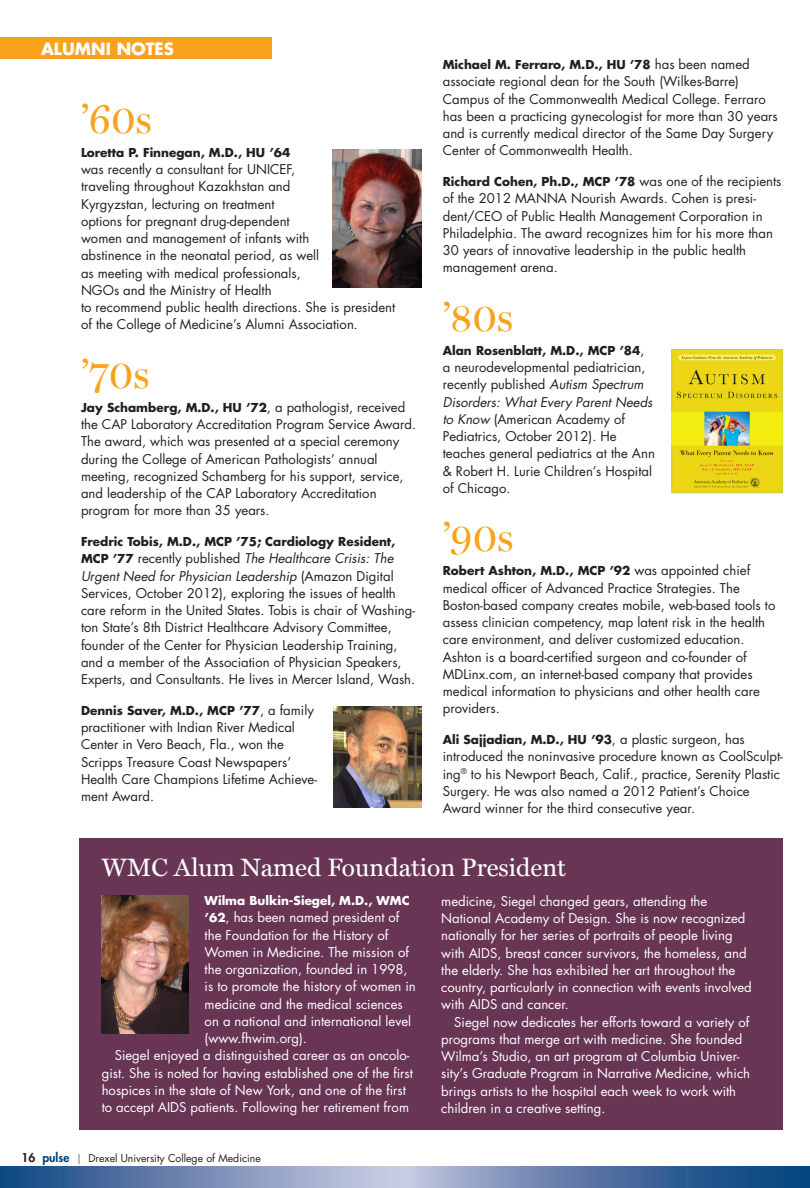
<style>
.page{position:relative;width:810px;height:1188px;background:#fff}
.page>*{position:absolute;margin:0;border:0;box-sizing:border-box;transform-origin:0 0}
._00s{font:40.2px "Miller Display";color:#f9a21c}
.Headlines{font:25.2px "Miller Text";color:#fff}
.Headlines_smaller_se{font:700 16.5px "Futura";color:#fff}
.Body_Alumni_Section{font:13.2px/17.2px "Futura";color:#231f20}
.Body_1{font:13.2px/17.2px "Futura";color:#fff}
.Body_NoIndent{font:13.2px/17.2px "Futura";color:#fff}
.Body_Alumni_Section-2{font:700 12px "Futura";color:#231f20}
.Body_NoIndent-2{font:700 12px "Futura";color:#fff}
.t1{font:10.5px "Futura";color:#231f20}
.s1{font-weight:400;font-size:13.2px}
.s2{font-weight:700;font-size:12px}
.s3{font-style:italic}
.s4{font-weight:800;font-size:12px}
.s5{font-weight:800;font-size:12px;color:#01427c}
.s6{font-family:"Miller Text"}
</style>
<div class="page">
<svg style="left:0;top:1166px;width:810px;height:22px;background:#6481ad"></svg>
<img style="left:333px;top:150px;width:88px;height:138px">
<img style="left:333px;top:706px;width:88px;height:102px">
<img style="left:672px;top:349px;width:111px;height:144px">
<div style="left:0;top:37px;width:272px;height:22px;background:#f9a21c"></div>
<div style="left:80px;top:838px;width:703px;height:292px;background:#693554"></div>
<img style="left:102px;top:895px;width:86px;height:139px">
<p class="Headlines_smaller_se" style="left:41px;top:37px;width:134px">ALUMNI NOTES</p>
<p class="_00s" style="left:81px;top:95px;width:72px">’60s</p>
<p class="Body_Alumni_Section-2" style="left:81px;top:144px;width:211px">Loretta P. Finnegan, M.D., HU ’64</p>
<p class="Body_Alumni_Section" style="left:81px;top:160px;width:316px">was recently a consultant for UNICEF,<br>traveling throughout Kazakhstan and<br>Kyrgyzstan, lecturing on treatment<br>options for pregnant drug-dependent<br>women and management of infants with<br>abstinence in the neonatal period, as well<br>as meeting with medical professionals,<br>NGOs and the Ministry of Health<br>to recommend public health directions. She is president of the College of Medicine’s Alumni Association.</p>
<p class="_00s" style="left:81px;top:350px;width:70px">’70s</p>
<p class="Body_Alumni_Section-2" style="left:81px;top:399px;width:326px">Jay Schamberg, M.D., HU ’72<span class="s1">, a pathologist, received</span></p>
<p class="Body_Alumni_Section" style="left:81px;top:415px;width:337px">the CAP Laboratory Accreditation Program Service Award.<br>The award, which was presented at a special ceremony during the College of American Pathologists’ annual meeting, recognized Schamberg for his support, service, and leadership of the CAP Laboratory Accreditation program for more than 35 years.</p>
<p class="Body_Alumni_Section-2" style="left:81px;top:533px;width:316px">Fredric Tobis, M.D., MCP ’75; Cardiology Resident,</p>
<p class="Body_Alumni_Section" style="left:81px;top:550px;width:336px"><span class="s2">MCP ’77</span> recently published <span class="s3">The Healthcare Crisis: The Urgent Need for Physician Leadership</span> (Amazon Digital Services, October 2012), exploring the issues of health care reform in the United States. Tobis is chair of Washing&shy;ton State’s 8th District Healthcare Advisory Committee, founder of the Center for Physician Leadership Training, and a member of the Association of Physician Speakers, Experts, and Consultants. He lives in Mercer Island, Wash.</p>
<p class="Body_Alumni_Section-2" style="left:81px;top:702px;width:234px">Dennis Saver, M.D., MCP ’77<span class="s1">, a family</span></p>
<p class="Body_Alumni_Section" style="left:81px;top:718px;width:238px">practitioner with Indian River Medical<br>Center in Vero Beach, Fla., won the<br>Scripps Treasure Coast Newspapers’<br>Health Care Champions Lifetime Achieve&shy;ment Award.</p>
<p class="Body_Alumni_Section-2" style="left:443px;top:56px;width:308px">Michael M. Ferraro, M.D., HU ’78 <span class="s1">has been named</span></p>
<p class="Body_Alumni_Section" style="left:443px;top:73px;width:337px">associate regional dean for the South (Wilkes-Barre)<br>Campus of the Commonwealth Medical College. Ferraro has been a practicing gynecologist for more than 30 years and is currently medical director of the Same Day Surgery Center of Commonwealth Health.</p>
<p class="Body_Alumni_Section-2" style="left:443px;top:173px;width:340px">Richard Cohen, Ph.D., MCP ’78 <span class="s1">was one of the recipients</span></p>
<p class="Body_Alumni_Section" style="left:443px;top:190px;width:332px">of the 2012 MANNA Nourish Awards. Cohen is presi&shy;dent/CEO of Public Health Management Corporation in Philadelphia. The award recognizes him for his more than 30 years of innovative leadership in the public health management arena.</p>
<p class="_00s" style="left:443px;top:293px;width:72px">’80s</p>
<p class="Body_Alumni_Section-2" style="left:443px;top:342px;width:203px">Alan Rosenblatt, M.D., MCP ’84<span class="s1">,</span></p>
<p class="Body_Alumni_Section" style="left:443px;top:358px;width:214px">a neurodevelopmental pediatrician, recently published <span class="s3">Autism Spectrum<br>Disorders: What Every Parent Needs to Know</span> (American Academy of<br>Pediatrics, October 2012). He teaches general pediatrics at the Ann &amp; Robert H. Lurie Children’s Hospital of Chicago.</p>
<p class="_00s" style="left:443px;top:514px;width:72px">’90s</p>
<p class="Body_Alumni_Section-2" style="left:443px;top:562px;width:309px">Robert Ashton, M.D., MCP ’92 <span class="s1">was appointed chief</span></p>
<p class="Body_Alumni_Section" style="left:443px;top:579px;width:334px">medical officer of Advanced Practice Strategies. The Boston-based company creates mobile, web-based tools to assess clinician competency, map latent risk in the health care environment, and deliver customized education.<br>Ashton is a board-certified surgeon and co-founder of MDLinx.com, an internet-based company that provides medical information to physicians and other health care providers.</p>
<p class="Body_Alumni_Section-2" style="left:443px;top:731px;width:304px">Ali Sajjadian, M.D., HU ’93<span class="s1">, a plastic surgeon, has</span></p>
<p class="Body_Alumni_Section" style="left:443px;top:748px;width:342px">introduced the noninvasive procedure known as CoolSculpt&shy;ing<sup>®</sup> to his Newport Beach, Calif., practice, Serenity Plastic Surgery. He was also named a 2012 Patient’s Choice Award winner for the third consecutive year.</p>
<p class="Headlines" style="left:102px;top:852px;width:466px">WMC Alum Named Foundation President</p>
<p class="Body_NoIndent-2" style="left:205px;top:892px;width:207px">Wilma Bulkin-Siegel, M.D., WMC</p>
<p class="Body_NoIndent" style="left:205px;top:909px;width:213px"><span class="s2">’62</span>, has been named president of the Foundation for the History of<br>Women in Medicine. The mission of the organization, founded in 1998, is to promote the history of women in medicine and the medical sciences on a national and international level (www.fhwim.org).</p>
<p class="Body_1" style="left:102px;top:1047px;width:313px;text-indent:13px">Siegel enjoyed a distinguished career as an oncolo&shy;gist. She is noted for having established one of the first hospices in the state of New York, and one of the first to accept AIDS patients. Following her retirement from</p>
<p class="t1" style="left:22px;top:1150px;width:241px"><span class="s4">16</span> <span class="s5">pulse</span> <span class="s6">|</span> Drexel University College of Medicine</p>
<p class="Body_1" style="left:441px;top:892px;width:312px">medicine, Siegel changed gears, attending the National Academy of Design. She is now recognized nationally for her series of portraits of people living with AIDS, breast cancer survivors, the homeless, and the elderly. She has exhibited her art throughout the country, particularly in connection with events involved with AIDS and cancer.</p>
<p class="Body_1" style="left:441px;top:1013px;width:310px;text-indent:13px">Siegel now dedicates her efforts toward a variety of programs that merge art with medicine. She founded Wilma’s Studio, an art program at Columbia Univer&shy;sity’s Graduate Program in Narrative Medicine, which brings artists to the hospital each week to work with children in a creative setting.</p>
</div>
